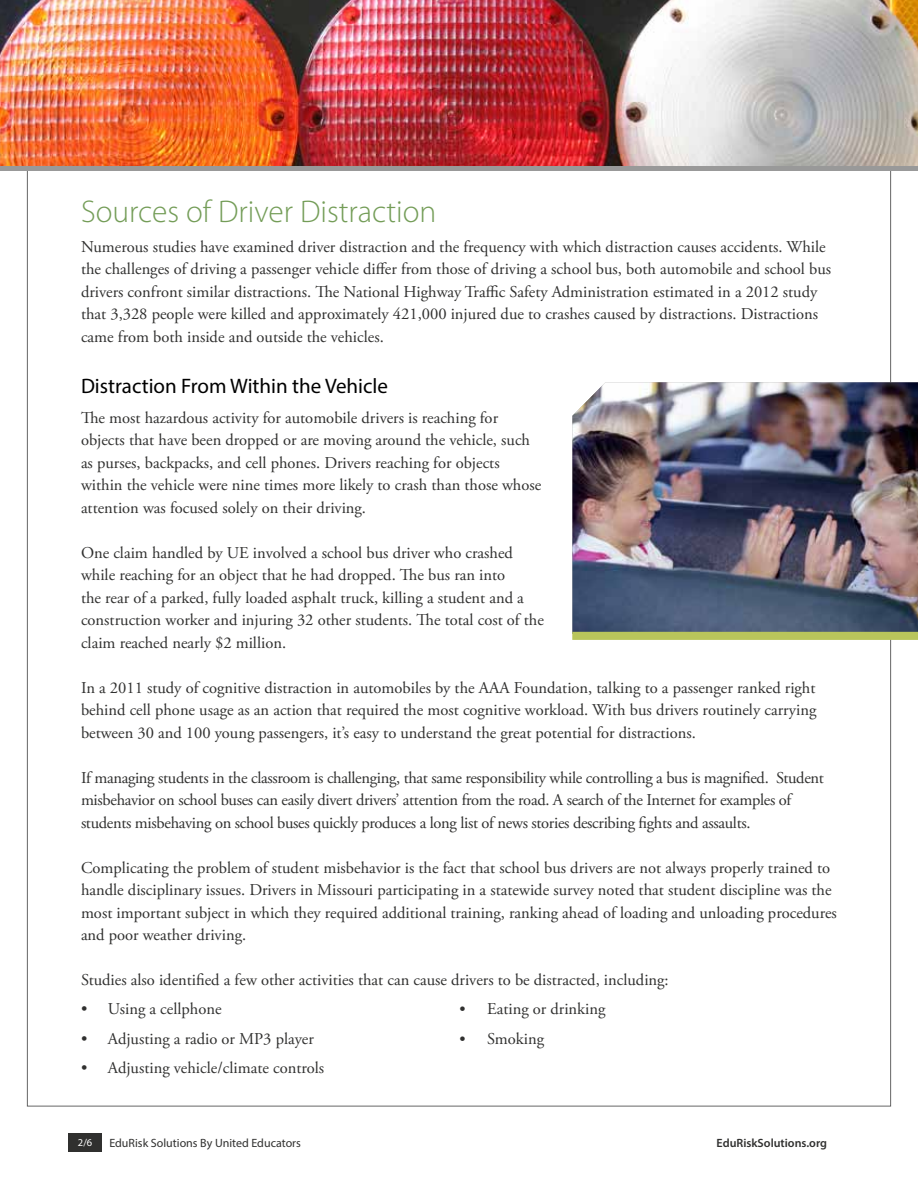
<style>
.page{position:relative;width:918px;height:1188px;background:#fff}
.page>*{position:absolute;margin:0;border:0;box-sizing:border-box;transform-origin:0 0}
.t1{font:300 31.5px "Myriad Pro";color:#749d58}
.t2{font:21px "Myriad Pro";color:#000}
.t3{font:16.5px/22.5px "Adobe Garamond Pro";color:#30302f}
.t4{font:16.5px/22.5px "Adobe Garamond Pro";letter-spacing:-.02em;color:#30302f}
.t5{font:12px "Myriad Pro";color:#30302f}
.t6{font:600 12px "Myriad Pro";color:#30302f}
.t7{font:10.5px "Myriad Pro";color:#fff}
</style>
<div class="page">
<div style="left:69px;top:1133px;width:33px;height:18px;background:#30302f"></div>
<img style="left:572px;top:382px;width:346px;height:250px">
<div style="left:572px;top:632px;width:346px;height:8px;background:#b9c55b"></div>
<div style="left:0;top:162px;width:918px;height:9px;background:#999"></div>
<img style="left:0;top:0;width:918px;height:166px">
<h1 class="t1" style="left:81px;top:193px;width:357px">Sources of Driver Distraction</h1>
<p class="t3" style="left:81px;top:236px;width:752px">Numerous studies have examined driver distraction and the frequency with which distraction causes accidents. While the challenges of driving a passenger vehicle differ from those of driving a school bus, both automobile and school bus drivers confront similar distractions. The National Highway Traffic Safety Administration estimated in a 2012 study that 3,328 people were killed and approximately 421,000 injured due to crashes caused by distractions. Distractions came from both inside and outside the vehicles.</p>
<p class="t2" style="left:81px;top:373px;width:309px">Distraction From Within the Vehicle</p>
<p class="t3" style="left:81px;top:407px;width:462px">The most hazardous activity for automobile drivers is reaching for objects that have been dropped or are moving around the vehicle, such as purses, backpacks, and cell phones. Drivers reaching for objects within the vehicle were nine times more likely to crash than those whose attention was focused solely on their driving.</p>
<p class="t3" style="left:81px;top:542px;width:464px">One claim handled by UE involved a school bus driver who crashed while reaching for an object that he had dropped. The bus ran into<br>the rear of a parked, fully loaded asphalt truck, killing a student and a construction worker and injuring 32 other students. The total cost of the claim reached nearly $2 million.</p>
<p class="t3" style="left:81px;top:677px;width:737px;text-align:justify">In a 2011 study of cognitive distraction in automobiles by the AAA Foundation, talking to a passenger ranked right behind cell phone usage as an action that required the most cognitive workload. With bus drivers routinely carrying between 30 and 100 young passengers, it’s easy to understand the great potential for distractions.</p>
<p class="t4" style="left:81px;top:767px;width:744px">If managing students in the classroom is challenging, that same responsibility while controlling a bus is magnified. Student misbehavior on school buses can easily divert drivers’ attention from the road. A search of the Internet for examples of students misbehaving on school buses quickly produces a long list of news stories describing fights and assaults.</p>
<p class="t3" style="left:81px;top:857px;width:757px">Complicating the problem of student misbehavior is the fact that school bus drivers are not always properly trained to handle disciplinary issues. Drivers in Missouri participating in a statewide survey noted that student discipline was the most important subject in which they required additional training, ranking ahead of loading and unloading procedures and poor weather driving.</p>
<p class="t3" style="left:81px;top:969px;width:589px">Studies also identified a few other activities that can cause drivers to be distracted, including:</p>
<p class="t3" style="left:81px;top:999px;width:142px">• Using a cellphone</p>
<p class="t3" style="left:459px;top:999px;width:148px">• Eating or drinking</p>
<p class="t3" style="left:81px;top:1028px;width:234px">• Adjusting a radio or MP3 player</p>
<p class="t3" style="left:459px;top:1028px;width:87px">• Smoking</p>
<p class="t3" style="left:81px;top:1057px;width:245px">• Adjusting vehicle/climate controls</p>
<p class="t7" style="left:78px;top:1136px;width:16px">2/6</p>
<p class="t5" style="left:109px;top:1136px;width:193px">EduRisk Solutions By United Educators</p>
<p class="t6" style="left:717px;top:1135px;width:112px">EduRiskSolutions.org</p>
</div>
